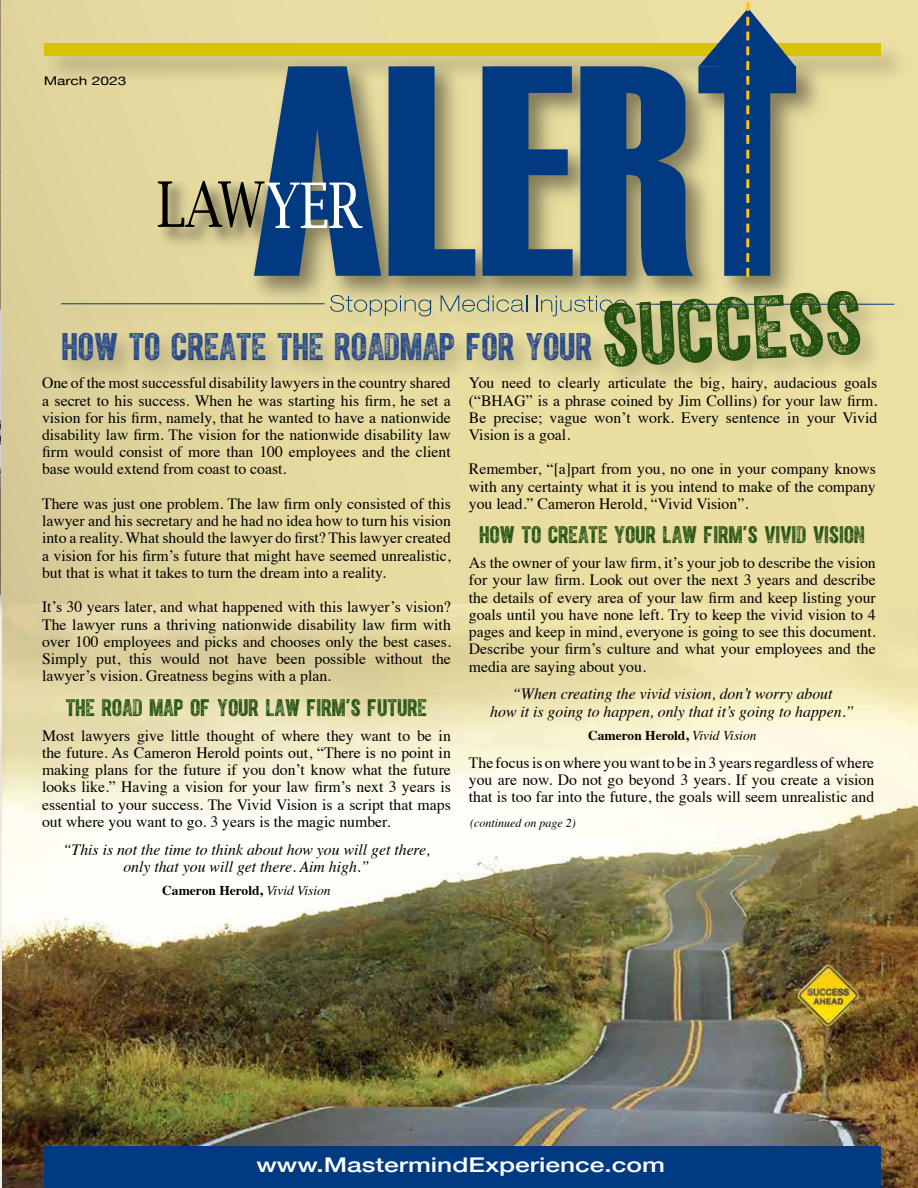
<style>
.page{position:relative;width:918px;height:1188px;background:#fff}
.page>*{position:absolute;margin:0;border:0;box-sizing:border-box;transform-origin:0 0}
.t1{font:83.4px "Cpl Kirkwood";color:#224f0f;scale:1.2 1}
.t2{font:36px "Cpl Kirkwood";color:#234689;scale:1.2 1}
.t3{font:22.5px "Cpl Kirkwood";color:#224f0f;scale:1.2 1}
.t4{font:500 20.25px "Helvetica Neue";color:#fff;scale:1.3 1}
.t5{font:15.75px/17.2px "Times";color:#000;text-align:justify}
.t6{font:italic 15.75px/17.2px "Times";color:#000;text-align:center}
.t7{font:700 13.5px "Times";color:#000}
.t8{font:italic 12px "Times";color:#000}
.t9{font:12px "Helvetica Neue";color:#000;scale:1.3 1}
.s1{font-weight:400;font-style:italic}
</style>
<div class="page">
<img style="left:1px;top:603px;width:917px;height:585px">
<hr style="left:0;top:1px;width:1px;height:1187px;background:#eeeee8">
<div style="left:0;top:1px;width:26px;height:618px;background:#dbcc9c"></div>
<img style="left:0;top:1px;width:1px;height:593px">
<div style="left:1px;top:1px;width:917px;height:602px;background:linear-gradient(to right,#ded29b,#eee3a3)"></div>
<div style="left:43px;top:42px;width:867px;height:43px;background:#000;opacity:.2"></div>
<div style="left:44px;top:43px;width:837px;height:12px;background:#d7c300"></div>
<div style="left:58px;top:60px;width:858px;height:280px;background:#e3d79e"></div>
<img style="left:241px;top:55px;width:589px;height:254px">
<svg style="left:389px;top:66px;width:86px;height:210px"></svg>
<svg style="left:482px;top:66px;width:91px;height:210px;background:#3e6181"></svg>
<svg style="left:158px;top:66px;width:223px;height:210px"></svg>
<hr style="left:61px;top:303px;width:264px;height:1px;background:#013a81">
<hr style="left:636px;top:304px;width:258px;height:1px;background:#013a81">
<svg style="left:330px;top:295px;width:101px;height:21px"></svg>
<svg style="left:441px;top:295px;width:86px;height:17px"></svg>
<svg style="left:537px;top:295px;width:62px;height:21px"></svg>
<div style="left:57px;top:327px;width:558px;height:58px;background:#000;opacity:.2"></div>
<div style="left:44px;top:1146px;width:836px;height:42px;background:#013a81"></div>
<div style="left:599px;top:286px;width:286px;height:105px;background:#000;opacity:.2"></div>
<svg style="left:580px;top:1px;width:217px;height:276px;background:#5f787f"></svg>
<div style="left:0;top:711px;width:10px;height:246px;background:#000;opacity:.2"></div>
<p class="t9" style="left:44px;top:72px;width:65px">March 2023</p>
<h2 class="t2" style="left:62px;top:316px;width:444px">HOW TO CREATE THE ROADMAP FOR YOUR</h2>
<h1 class="t1" style="left:598px;top:266px;width:219px;rotate:-3deg">SUCCESS</h1>
<p class="t5" style="left:42px;top:373px;width:410px">One of the most successful disability lawyers in the country shared a secret to his success. When he was starting his firm, he set a vision for his firm, namely, that he wanted to have a nationwide disability law firm. The vision for the nationwide disability law firm would consist of more than 100 employees and the client base would extend from coast to coast.</p>
<p class="t5" style="left:42px;top:494px;width:410px">There was just one problem. The law firm only consisted of this lawyer and his secretary and he had no idea how to turn his vision into a reality. What should the lawyer do first? This lawyer created a vision for his firm’s future that might have seemed unrealistic, but that is what it takes to turn the dream into a reality.</p>
<p class="t5" style="left:42px;top:597px;width:410px">It’s 30 years later, and what happened with this lawyer’s vision?<br>The lawyer runs a thriving nationwide disability law firm with over 100 employees and picks and chooses only the best cases.<br>Simply put, this would not have been possible without the lawyer’s vision. Greatness begins with a plan.</p>
<h3 class="t3" style="left:66px;top:689px;width:303px">THE ROAD MAP OF YOUR LAW FIRM’S FUTURE</h3>
<p class="t5" style="left:42px;top:725px;width:410px">Most lawyers give little thought of where they want to be in the future. As Cameron Herold points out, “There is no point in making plans for the future if you don’t know what the future looks like.” Having a vision for your law firm’s next 3 years is essential to your success. The Vivid Vision is a script that maps out where you want to go. 3 years is the magic number.</p>
<p class="t6" style="left:63px;top:840px;width:369px">“This is not the time to think about how you will get there, only that you will get there. Aim high.”</p>
<p class="t7" style="left:162px;top:878px;width:170px">Cameron Herold, <span class="s1">Vivid Vision</span></p>
<p class="t5" style="left:469px;top:373px;width:410px">You need to clearly articulate the big, hairy, audacious goals (“BHAG” is a phrase coined by Jim Collins) for your law firm.<br>Be precise; vague won’t work. Every sentence in your Vivid Vision is a goal.</p>
<p class="t5" style="left:469px;top:459px;width:408px">Remember, “[a]part from you, no one in your company knows with any certainty what it is you intend to make of the company you lead.” Cameron Herold, “Vivid Vision”.</p>
<h3 class="t3" style="left:480px;top:516px;width:323px">HOW TO CREATE YOUR LAW FIRM’S VIVID VISION</h3>
<p class="t5" style="left:469px;top:553px;width:408px">As the owner of your law firm, it’s your job to describe the vision for your law firm. Look out over the next 3 years and describe the details of every area of your law firm and keep listing your goals until you have none left. Try to keep the vivid vision to 4 pages and keep in mind, everyone is going to see this document.<br>Describe your firm’s culture and what your employees and the media are saying about you.</p>
<p class="t6" style="left:490px;top:685px;width:366px">“When creating the vivid vision, don’t worry about<br>how it is going to happen, only that it’s going to happen.”</p>
<p class="t7" style="left:588px;top:722px;width:170px">Cameron Herold, <span class="s1">Vivid Vision</span></p>
<p class="t5" style="left:469px;top:752px;width:407px">The focus is on where you want to be in 3 years regardless of where you are now. Do not go beyond 3 years. If you create a vision that is too far into the future, the goals will seem unrealistic and</p>
<p class="t8" style="left:470px;top:813px;width:107px">(continued on page 2)</p>
<p class="t4" style="left:256px;top:1148px;width:316px">www.MastermindExperience.com</p>
</div>
